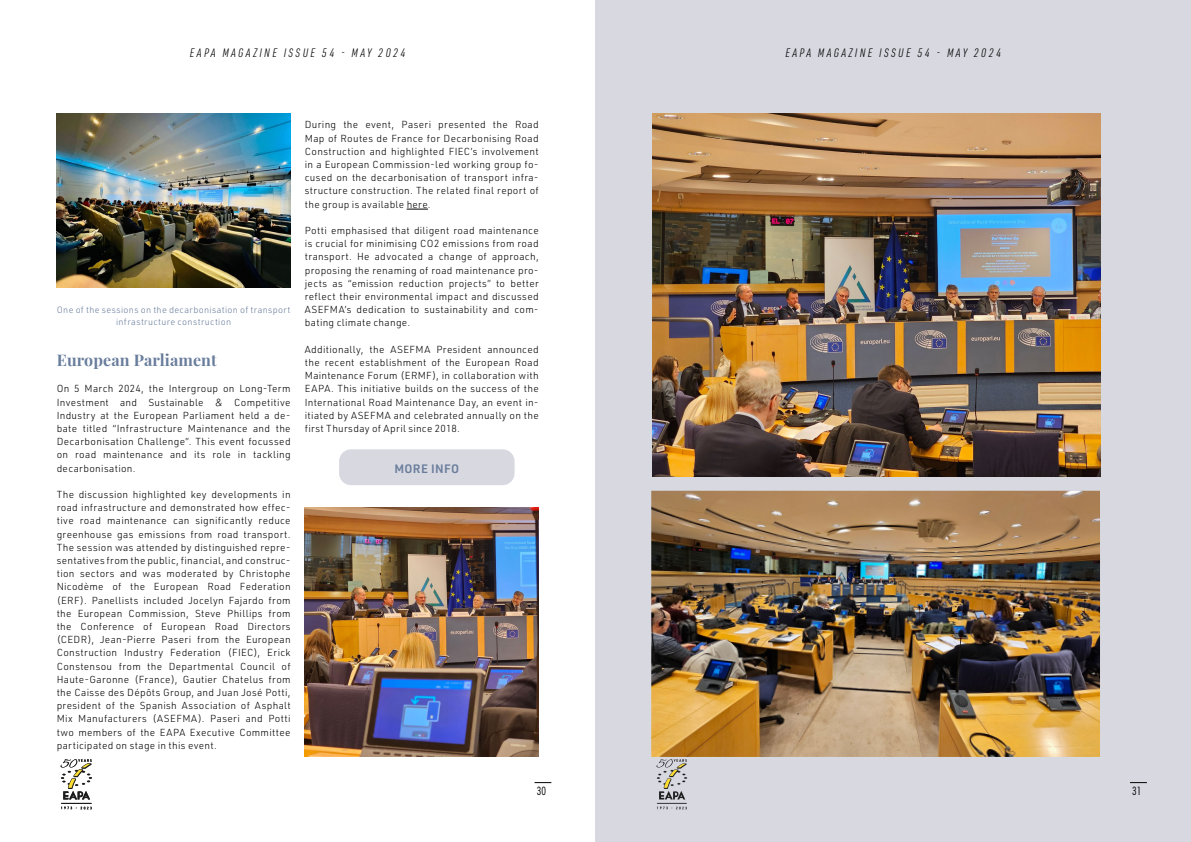
<style>
.page{position:relative;width:1191px;height:842px;background:#fff}
.page>*{position:absolute;margin:0;border:0;box-sizing:border-box;transform-origin:0 0}
.t1{font:700 16px "Playfair Display";letter-spacing:.01em;color:#697d9c}
.t2{font:italic 300 12px "URWDIN Cond";letter-spacing:.2em;color:#000}
.t3{font:600 12px "URWDIN";letter-spacing:.03em;color:#697d9c}
.t4{font:300 condensed 11px "Futura Std";color:#000}
.t5{font:300 10px/13.2px "URWDIN";letter-spacing:.03em;color:#000;text-align:justify}
.t6{font:300 9px/12px "URWDIN";letter-spacing:.035em;color:#697d9c;text-align:center}
</style>
<div class="page">
<svg style="left:534px;top:782px;width:17px;height:1px"></svg>
<img style="left:60px;top:759px;width:32px;height:51px">
<div style="left:339px;top:449px;width:175px;height:36px;background:#d7d8e0;border-radius:12px"></div>
<img style="left:57px;top:113px;width:234px;height:174px">
<img style="left:305px;top:507px;width:234px;height:250px">
<svg style="left:407px;top:209px;width:21px;height:1px"></svg>
<div style="left:595px;top:0;width:596px;height:842px;background:#d7d8e0"></div>
<svg style="left:1130px;top:782px;width:16px;height:1px"></svg>
<img style="left:656px;top:759px;width:31px;height:51px">
<img style="left:651px;top:491px;width:449px;height:266px">
<img style="left:652px;top:113px;width:448px;height:363px">
<p class="t2" style="left:190px;top:45px;width:217px">EAPA MAGAZINE ISSUE 54 - MAY 2024</p>
<p class="t6" style="left:57px;top:303px;width:235px">One of the sessions on the decarbonisation of transport infrastructure construction</p>
<h1 class="t1" style="left:57px;top:347px;width:162px">European Parliament</h1>
<p class="t5" style="left:57px;top:382px;width:235px">On 5 March 2024, the Intergroup on Long-Term Investment and Sustainable &amp; Competitive Industry at the European Parliament held a de&shy;bate titled “Infrastructure Maintenance and the Decarbonisation Challenge”. This event focussed on road maintenance and its role in tackling decarbonisation.</p>
<p class="t5" style="left:57px;top:488px;width:235px">The discussion highlighted key developments in road infrastructure and demonstrated how effec&shy;tive road maintenance can significantly reduce greenhouse gas emissions from road transport.<br>The session was attended by distinguished repre&shy;sentatives from the public, financial, and construc&shy;tion sectors and was moderated by Christophe Nicodème of the European Road Federation (ERF). Panellists included Jocelyn Fajardo from the European Commission, Steve Phillips from the Conference of European Road Directors (CEDR), Jean-Pierre Paseri from the European Construction Industry Federation (FIEC), Erick Constensou from the Departmental Council of Haute-Garonne (France), Gautier Chatelus from the Caisse des Dépôts Group, and Juan José Potti, president of the Spanish Association of Asphalt Mix Manufacturers (ASEFMA). Paseri and Potti two members of the EAPA Executive Committee participated on stage in this event.</p>
<p class="t5" style="left:305px;top:118px;width:235px">During the event, Paseri presented the Road Map of Routes de France for Decarbonising Road Construction and highlighted FIEC’s involvement in a European Commission-led working group fo&shy;cused on the decarbonisation of transport infra&shy;structure construction. The related final report of the group is available here.</p>
<p class="t5" style="left:305px;top:224px;width:235px">Potti emphasised that diligent road maintenance is crucial for minimising CO2 emissions from road transport. He advocated a change of approach, proposing the renaming of road maintenance pro&shy;jects as “emission reduction projects” to better reflect their environmental impact and discussed ASEFMA’s dedication to sustainability and com&shy;bating climate change.</p>
<p class="t5" style="left:305px;top:342px;width:235px">Additionally, the ASEFMA President announced the recent establishment of the European Road Maintenance Forum (ERMF), in collaboration with EAPA. This initiative builds on the success of the International Road Maintenance Day, an event in&shy;itiated by ASEFMA and celebrated annually on the first Thursday of April since 2018.</p>
<p class="t3" style="left:394px;top:460px;width:66px">MORE INFO</p>
<p class="t4" style="left:537px;top:784px;width:11px">30</p>
<p class="t2" style="left:785px;top:45px;width:217px">EAPA MAGAZINE ISSUE 54 - MAY 2024</p>
<p class="t4" style="left:1132px;top:784px;width:11px">31</p>
</div>
